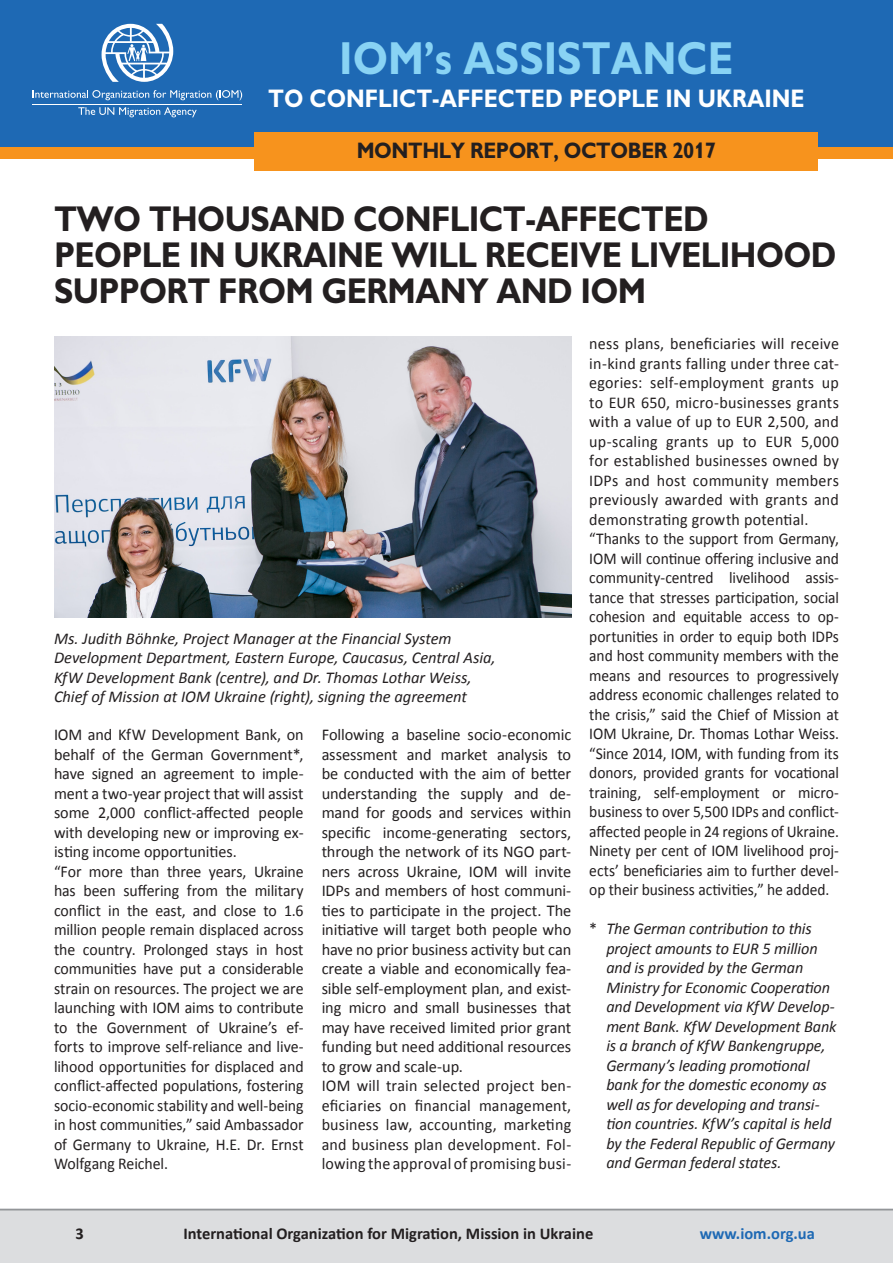
<style>
.page{position:relative;width:893px;height:1263px;background:#fff}
.page>*{position:absolute;margin:0;border:0;box-sizing:border-box;transform-origin:0 0}
.t1{font:700 46.5px "Gill Sans C";color:#89d3f4;scale:.87 1}
.t2{font:700 36px/36px "Gill Sans C";letter-spacing:-.02em;color:#231f20;scale:.89 1}
.t3{font:700 25.5px "Gill Sans C";color:#fff;scale:.87 1}
.t4{font:700 22.5px "Gill Sans C";letter-spacing:-.02em;color:#231f20;scale:.9 1}
.t5{font:16.5px/19.5px "Calibri";letter-spacing:-.005em;color:#231f20;text-align:justify}
.t6{font:16.5px/19.5px "Calibri";letter-spacing:-.005em;color:#231f20;text-align:justify;scale:.94 1}
.t7{font:italic 16.5px/19.5px "Calibri";letter-spacing:-.005em;color:#231f20}
.t8{font:16.5px/19.5px "Calibri";letter-spacing:-.005em;color:#231f20;text-align:justify;scale:.96 1}
.t9{font:700 16.5px "Calibri";color:#231f20}
.t10{font:700 16.5px "Calibri";color:#1e69b4}
.s1{font-style:normal}
</style>
<div class="page">
<img style="left:54px;top:337px;width:517px;height:280px">
<div style="left:0;top:1209px;width:893px;height:54px;background:#dcdddf"></div>
<hr style="left:0;top:1209px;width:893px;height:1px;background:#939598">
<div style="left:0;top:0;width:893px;height:151px;background:#1e69b4"></div>
<div style="left:0;top:147px;width:893px;height:11px;background:#f7931d"></div>
<div style="left:255px;top:132px;width:563px;height:39px;background:#f7931d"></div>
<svg style="left:102px;top:24px;width:71px;height:58px"></svg>
<hr style="left:32px;top:104px;width:210px;height:1px;background:#fff">
<svg style="left:33px;top:90px;width:209px;height:10px"></svg>
<svg style="left:78px;top:107px;width:119px;height:10px"></svg>
<h1 class="t1" style="left:339px;top:32px;width:455px">IOM’s ASSISTANCE</h1>
<h3 class="t3" style="left:268px;top:84px;width:618px">TO CONFLICT-AFFECTED PEOPLE IN UKRAINE</h3>
<h3 class="t4" style="left:357px;top:138px;width:401px">MONTHLY REPORT, OCTOBER 2017</h3>
<p class="t2" style="left:54px;top:201px;width:881px">TWO THOUSAND CONFLICT-AFFECTED<br>PEOPLE IN UKRAINE WILL RECEIVE LIVELIHOOD<br>SUPPORT FROM GERMANY AND IOM</p>
<p class="t7" style="left:54px;top:628px;width:443px">Ms. Judith Böhnke, Project Manager at the Financial System Development Department, Eastern Europe, Caucasus, Central Asia, KfW Development Bank (centre), and Dr. Thomas Lothar Weiss, Chief of Mission at IOM Ukraine (right), signing the agreement</p>
<p class="t5" style="left:54px;top:725px;width:251px">IOM and KfW Development Bank, on behalf of the German Government*, have signed an agreement to imple&shy;ment a two-year project that will assist some 2,000 conflict-affected people with developing new or improving ex&shy;isting income opportunities.</p>
<p class="t8" style="left:54px;top:862px;width:262px">“For more than three years, Ukraine has been suffering from the military conflict in the east, and close to 1.6 million people remain displaced across the country. Prolonged stays in host communities have put a considerable strain on resources. The project we are launching with IOM aims to contribute to the Government of Ukraine’s ef&shy;forts to improve self-reliance and live&shy;lihood opportunities for displaced and conflict-affected populations, fostering socio-economic stability and well-being in host communities,” said Ambassador of Germany to Ukraine, H.E. Dr. Ernst Wolfgang Reichel.</p>
<p class="t5" style="left:322px;top:725px;width:251px">Following a baseline socio-economic assessment and market analysis to be conducted with the aim of better understanding the supply and de&shy;mand for goods and services within specific income-generating sectors, through the network of its NGO part&shy;ners across Ukraine, IOM will invite IDPs and members of host communi&shy;ties to participate in the project. The initiative will target both people who have no prior business activity but can create a viable and economically fea&shy;sible self-employment plan, and exist&shy;ing micro and small businesses that may have received limited prior grant funding but need additional resources to grow and scale-up.</p>
<p class="t5" style="left:322px;top:1076px;width:251px">IOM will train selected project ben&shy;eficiaries on financial management, business law, accounting, marketing and business plan development. Fol&shy;lowing the approval of promising busi-</p>
<p class="t5" style="left:589px;top:334px;width:251px">ness plans, beneficiaries will receive in-kind grants falling under three cat&shy;egories: self-employment grants up to EUR 650, micro-businesses grants with a value of up to EUR 2,500, and up-scaling grants up to EUR 5,000 for established businesses owned by IDPs and host community members previously awarded with grants and demonstrating growth potential.</p>
<p class="t6" style="left:589px;top:529px;width:267px">“Thanks to the support from Germany, IOM will continue offering inclusive and community-centred livelihood assis&shy;tance that stresses participation, social cohesion and equitable access to op&shy;portunities in order to equip both IDPs and host community members with the means and resources to progressively address economic challenges related to the crisis,” said the Chief of Mission at IOM Ukraine, Dr. Thomas Lothar Weiss. “Since 2014, IOM, with funding from its donors, provided grants for vocational training, self-employment or micro&shy;business to over 5,500 IDPs and conflict&shy;affected people in 24 regions of Ukraine.<br>Ninety per cent of IOM livelihood proj&shy;ects’ beneficiaries aim to further devel&shy;op their business activities,” he added.</p>
<p class="t7" style="left:606px;top:918px;width:232px;text-indent:-17px"><span class="s1">*</span> The German contribution to this project amounts to EUR 5 million and is provided by the German<br>Ministry for Economic Cooperation and Development via KfW Develop&shy;ment Bank. KfW Development Bank is a branch of KfW Bankengruppe,<br>Germany’s leading promotional bank for the domestic economy as well as for developing and transi&shy;tion countries. KfW’s capital is held by the Federal Republic of Germany and German federal states.</p>
<p class="t9" style="left:75px;top:1223px;width:10px">3</p>
<p class="t9" style="left:183px;top:1223px;width:411px">International Organization for Migration, Mission in Ukraine</p>
<p class="t10" style="left:700px;top:1223px;width:117px">www.iom.org.ua</p>
</div>
